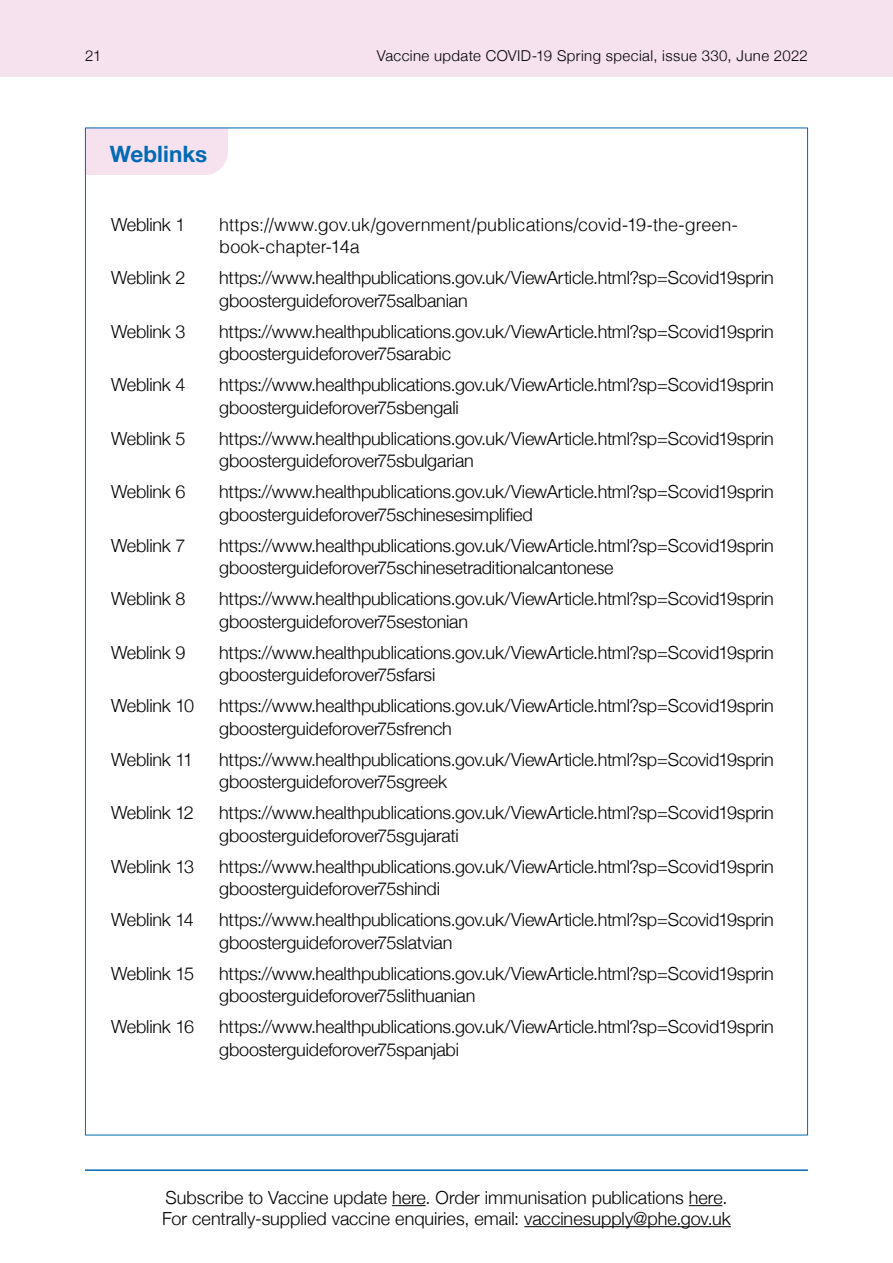
<style>
.page{position:relative;width:893px;height:1263px;background:#fff}
.page>*{position:absolute;margin:0;border:0;box-sizing:border-box;transform-origin:0 0}
.t1{font:700 22.5px "Helvetica Neue";letter-spacing:.005em;color:#006ab4}
.Body_copy_12_14pt{font:300 18px/22.5px "Helvetica Neue";letter-spacing:-.01em;color:#000}
.Body_copy_12_14pt-2{font:300 18px/22.5px "Helvetica";color:#000}
.t2{font:300 15px "Helvetica Neue";letter-spacing:.025em;color:#000}
</style>
<div class="page">
<div style="left:87px;top:130px;width:141px;height:45px;background:#f6e1ef"></div>
<div style="left:0;top:0;width:893px;height:77px;background:#f6e1ef"></div>
<hr style="left:392px;top:1205px;width:34px;height:1px;background:#000">
<hr style="left:689px;top:1205px;width:33px;height:1px;background:#000">
<hr style="left:524px;top:1226px;width:207px;height:1px;background:#000">
<hr style="left:85px;top:1169px;width:723px;height:2px;background:#006ab4">
<p class="t2" style="left:85px;top:44px;width:18px">21</p>
<p class="t2" style="left:377px;top:44px;width:433px">Vaccine update COVID-19 Spring special, issue 330, June 2022</p>
<h3 class="t1" style="left:110px;top:137px;width:99px">Weblinks</h3>
<p class="Body_copy_12_14pt" style="left:111px;top:212px;width:76px">Weblink 1</p>
<p class="Body_copy_12_14pt-2" style="left:219px;top:212px;width:520px">https://www.gov.uk/government/publications/covid-19-the-green&shy;book-chapter-14a</p>
<p class="Body_copy_12_14pt" style="left:111px;top:265px;width:76px">Weblink 2</p>
<p class="Body_copy_12_14pt" style="left:219px;top:265px;width:556px">https://www.healthpublications.gov.uk/ViewArticle.html?sp=Scovid19sprin gboosterguideforover75salbanian</p>
<p class="Body_copy_12_14pt" style="left:111px;top:319px;width:76px">Weblink 3</p>
<p class="Body_copy_12_14pt" style="left:219px;top:319px;width:556px">https://www.healthpublications.gov.uk/ViewArticle.html?sp=Scovid19sprin gboosterguideforover75sarabic</p>
<p class="Body_copy_12_14pt" style="left:111px;top:372px;width:76px">Weblink 4</p>
<p class="Body_copy_12_14pt" style="left:219px;top:372px;width:556px">https://www.healthpublications.gov.uk/ViewArticle.html?sp=Scovid19sprin gboosterguideforover75sbengali</p>
<p class="Body_copy_12_14pt" style="left:111px;top:426px;width:76px">Weblink 5</p>
<p class="Body_copy_12_14pt" style="left:219px;top:426px;width:556px">https://www.healthpublications.gov.uk/ViewArticle.html?sp=Scovid19sprin gboosterguideforover75sbulgarian</p>
<p class="Body_copy_12_14pt" style="left:111px;top:479px;width:76px">Weblink 6</p>
<p class="Body_copy_12_14pt" style="left:219px;top:479px;width:556px">https://www.healthpublications.gov.uk/ViewArticle.html?sp=Scovid19sprin gboosterguideforover75schinesesimplified</p>
<p class="Body_copy_12_14pt" style="left:111px;top:533px;width:76px">Weblink 7</p>
<p class="Body_copy_12_14pt" style="left:219px;top:533px;width:556px">https://www.healthpublications.gov.uk/ViewArticle.html?sp=Scovid19sprin gboosterguideforover75schinesetraditionalcantonese</p>
<p class="Body_copy_12_14pt" style="left:111px;top:586px;width:76px">Weblink 8</p>
<p class="Body_copy_12_14pt" style="left:219px;top:586px;width:556px">https://www.healthpublications.gov.uk/ViewArticle.html?sp=Scovid19sprin gboosterguideforover75sestonian</p>
<p class="Body_copy_12_14pt" style="left:111px;top:640px;width:76px">Weblink 9</p>
<p class="Body_copy_12_14pt" style="left:219px;top:640px;width:556px">https://www.healthpublications.gov.uk/ViewArticle.html?sp=Scovid19sprin gboosterguideforover75sfarsi</p>
<p class="Body_copy_12_14pt" style="left:111px;top:693px;width:84px">Weblink 10</p>
<p class="Body_copy_12_14pt" style="left:219px;top:693px;width:556px">https://www.healthpublications.gov.uk/ViewArticle.html?sp=Scovid19sprin gboosterguideforover75sfrench</p>
<p class="Body_copy_12_14pt" style="left:111px;top:747px;width:83px">Weblink 11</p>
<p class="Body_copy_12_14pt" style="left:219px;top:747px;width:556px">https://www.healthpublications.gov.uk/ViewArticle.html?sp=Scovid19sprin gboosterguideforover75sgreek</p>
<p class="Body_copy_12_14pt" style="left:111px;top:800px;width:84px">Weblink 12</p>
<p class="Body_copy_12_14pt" style="left:219px;top:800px;width:556px">https://www.healthpublications.gov.uk/ViewArticle.html?sp=Scovid19sprin gboosterguideforover75sgujarati</p>
<p class="Body_copy_12_14pt" style="left:111px;top:854px;width:84px">Weblink 13</p>
<p class="Body_copy_12_14pt" style="left:219px;top:854px;width:556px">https://www.healthpublications.gov.uk/ViewArticle.html?sp=Scovid19sprin gboosterguideforover75shindi</p>
<p class="Body_copy_12_14pt" style="left:111px;top:907px;width:84px">Weblink 14</p>
<p class="Body_copy_12_14pt" style="left:219px;top:907px;width:556px">https://www.healthpublications.gov.uk/ViewArticle.html?sp=Scovid19sprin gboosterguideforover75slatvian</p>
<p class="Body_copy_12_14pt" style="left:111px;top:961px;width:84px">Weblink 15</p>
<p class="Body_copy_12_14pt" style="left:219px;top:961px;width:556px">https://www.healthpublications.gov.uk/ViewArticle.html?sp=Scovid19sprin gboosterguideforover75slithuanian</p>
<p class="Body_copy_12_14pt" style="left:111px;top:1014px;width:84px">Weblink 16</p>
<p class="Body_copy_12_14pt" style="left:219px;top:1014px;width:556px">https://www.healthpublications.gov.uk/ViewArticle.html?sp=Scovid19sprin gboosterguideforover75spanjabi</p>
<p class="Body_copy_12_14pt" style="left:162px;top:1185px;width:570px;line-height:21px">Subscribe to Vaccine update here. Order immunisation publications here.<br>For centrally-supplied vaccine enquiries, email: vaccinesupply@phe.gov.uk</p>
</div>
